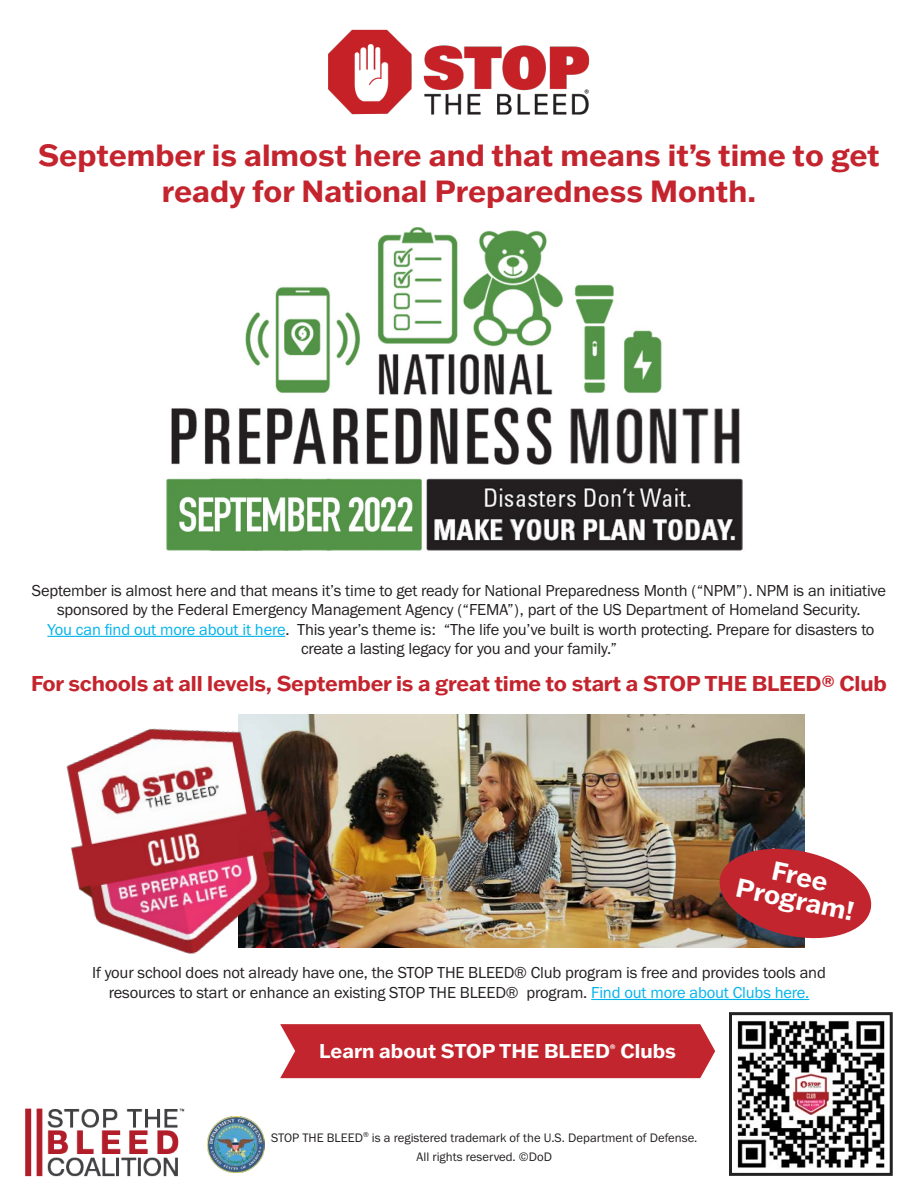
<style>
.page{position:relative;width:918px;height:1188px;background:#fff}
.page>*{position:absolute;margin:0;border:0;box-sizing:border-box;transform-origin:0 0}
.t1{font:700 30px/36px "Franklin Gothic ATF";color:#c4242d;text-align:center}
.t2{font:700 25.8px/23.7px "Franklin Gothic ATF";color:#fff;text-align:center}
.t3{font:700 21px "Franklin Gothic ATF";letter-spacing:-.01em;color:#c4242d}
.t4{font:700 19.5px "Franklin Gothic ATF";color:#fff}
.t5{font:16.5px/19.5px "Franklin Gothic URW Boo";letter-spacing:-.01em;color:#231f20;text-align:center}
.t6{font:12.75px "Franklin Gothic URW Boo";color:#231f20}
.s1{color:#00b3ec}
</style>
<div class="page">
<img style="left:328px;top:29px;width:262px;height:86px">
<img style="left:166px;top:227px;width:577px;height:324px">
<div style="left:158px;top:163px;width:218px;height:86px;background:#fff"></div>
<hr style="left:47px;top:636px;width:238px;height:1px;background:#00b3ec">
<img style="left:299px;top:715px;width:506px;height:232px">
<img style="left:66px;top:714px;width:233px;height:240px">
<hr style="left:591px;top:999px;width:218px;height:1px;background:#00b3ec">
<img style="left:25px;top:1109px;width:160px;height:68px">
<img style="left:208px;top:1116px;width:56px;height:57px">
<div style="left:280px;top:1024px;width:435px;height:54px;background:#c2252d"></div>
<img style="left:737px;top:1020px;width:148px;height:148px">
<div style="left:729px;top:1012px;width:164px;height:164px;border:3px solid #222223"></div>
<svg style="left:715px;top:843px;width:157px;height:101px"></svg>
<p class="t1" style="left:38px;top:136px;width:843px">September is almost here and that means it’s time to get ready for National Preparedness Month.</p>
<p class="t5" style="left:32px;top:580px;width:856px">September is almost here and that means it’s time to get ready for National Preparedness Month (“NPM”). NPM is an initiative sponsored by the Federal Emergency Management Agency (“FEMA”), part of the US Department of Homeland Security.<br><span class="s1">You can find out more about it here</span>. This year’s theme is: “The life you’ve built is worth protecting. Prepare for disasters to create a lasting legacy for you and your family.”</p>
<p class="t3" style="left:31px;top:670px;width:857px">For schools at all levels, September is a great time to start a STOP THE BLEED® Club</p>
<p class="t2" style="left:744px;top:851px;width:122px;rotate:12deg">Free<br>Program!</p>
<p class="t5" style="left:92px;top:963px;width:735px">If your school does not already have one, the STOP THE BLEED® Club program is free and provides tools and resources to start or enhance an existing STOP THE BLEED® program. <span class="s1">Find out more about Clubs here.</span></p>
<p class="t4" style="left:319px;top:1038px;width:358px">Learn about STOP THE BLEED<sup>®</sup> Clubs</p>
<p class="t6" style="left:271px;top:1130px;width:428px">STOP THE BLEED<sup>®</sup> is a registered trademark of the U.S. Department of Defense.</p>
<p class="t6" style="left:417px;top:1149px;width:137px">All rights reserved. ©DoD</p>
</div>
